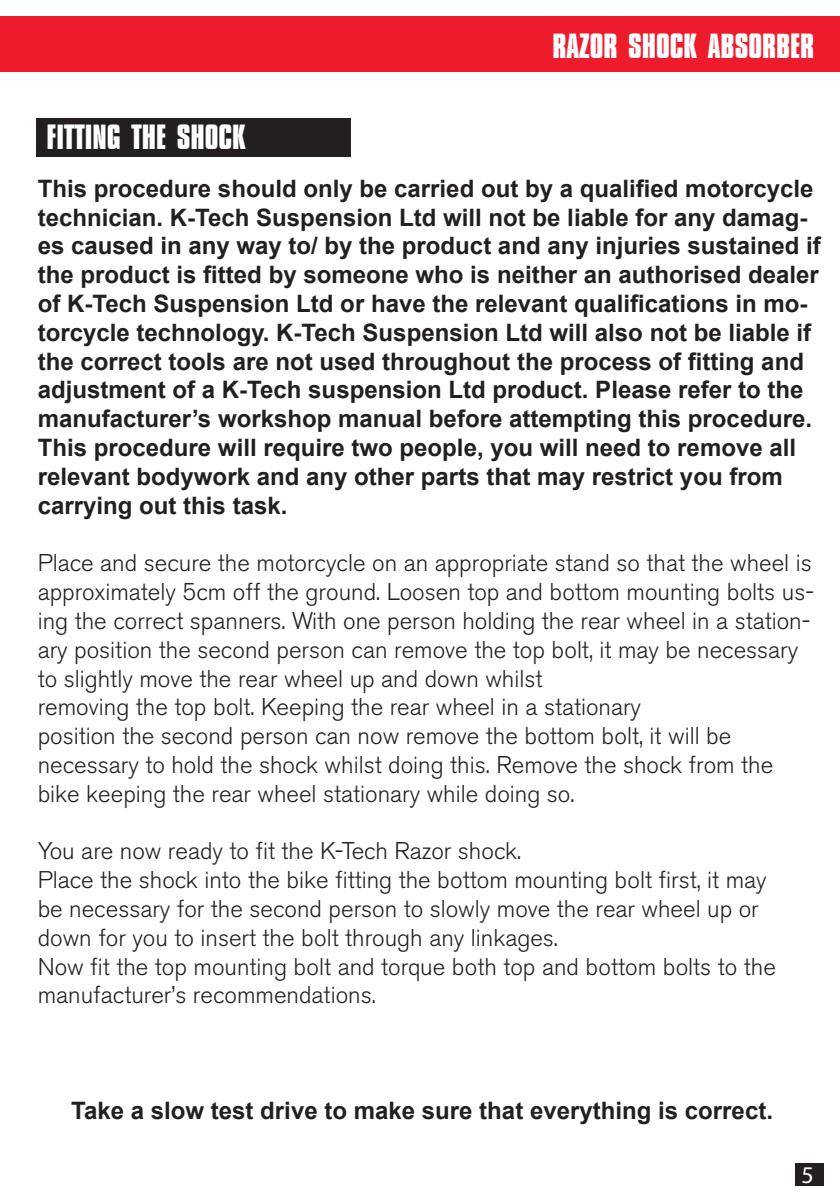
<style>
.page{position:relative;width:840px;height:1191px;background:#fff}
.page>*{position:absolute;margin:0;border:0;box-sizing:border-box;transform-origin:0 0}
.PAGE_HEADINGS{font:700 32px "Compacta";color:#fff}
.introduction_paragra{font:300 24px/28.8px "Akzidenz Grotesk BE";color:#231f20}
.introduction_paragra-2{font:700 24px/28.8px "Arial";color:#231f20}
.t1{font:24px "Myriad Pro";color:#fff}
</style>
<div class="page">
<div style="left:794px;top:1163px;width:29px;height:22px;background:#231f20"></div>
<div style="left:36px;top:118px;width:314px;height:38px;background:#231f20"></div>
<div style="left:0;top:16px;width:839px;height:56px;background:#ee1b2c"></div>
<p class="PAGE_HEADINGS" style="left:552px;top:26px;width:263px">RAZOR SHOCK ABSORBER</p>
<p class="PAGE_HEADINGS" style="left:46px;top:116px;width:201px">FITTING THE SHOCK</p>
<p class="introduction_paragra-2" style="left:38px;top:175px;width:784px">This procedure should only be carried out by a qualified motorcycle technician. K-Tech Suspension Ltd will not be liable for any damag&shy;es caused in any way to/ by the product and any injuries sustained if the product is fitted by someone who is neither an authorised dealer of K-Tech Suspension Ltd or have the relevant qualifications in mo&shy;torcycle technology. K-Tech Suspension Ltd will also not be liable if the correct tools are not used throughout the process of fitting and adjustment of a K-Tech suspension Ltd product. Please refer to the manufacturer’s workshop manual before attempting this procedure.<br>This procedure will require two people, you will need to remove all relevant bodywork and any other parts that may restrict you from carrying out this task.</p>
<p class="introduction_paragra" style="left:38px;top:549px;width:777px">Place and secure the motorcycle on an appropriate stand so that the wheel is approximately 5cm off the ground. Loosen top and bottom mounting bolts us&shy;ing the correct spanners. With one person holding the rear wheel in a station&shy;ary position the second person can remove the top bolt, it may be necessary to slightly move the rear wheel up and down whilst</p>
<p class="introduction_paragra" style="left:38px;top:693px;width:604px">removing the top bolt. Keeping the rear wheel in a stationary</p>
<p class="introduction_paragra" style="left:38px;top:722px;width:694px">position the second person can now remove the bottom bolt, it will be</p>
<p class="introduction_paragra" style="left:38px;top:750px;width:736px">necessary to hold the shock whilst doing this. Remove the shock from the bike keeping the rear wheel stationary while doing so.</p>
<p class="introduction_paragra" style="left:38px;top:837px;width:484px">You are now ready to fit the K-Tech Razor shock.</p>
<p class="introduction_paragra" style="left:38px;top:866px;width:730px">Place the shock into the bike fitting the bottom mounting bolt first, it may</p>
<p class="introduction_paragra" style="left:38px;top:894px;width:722px">be necessary for the second person to slowly move the rear wheel up or</p>
<p class="introduction_paragra" style="left:38px;top:923px;width:521px">down for you to insert the bolt through any linkages.</p>
<p class="introduction_paragra" style="left:38px;top:952px;width:739px">Now fit the top mounting bolt and torque both top and bottom bolts to the</p>
<p class="introduction_paragra" style="left:38px;top:981px;width:339px">manufacturer’s recommendations.</p>
<p class="introduction_paragra-2" style="left:71px;top:1096px;width:703px">Take a slow test drive to make sure that everything is correct.</p>
<p class="t1" style="left:801px;top:1159px;width:14px">5</p>
</div>
